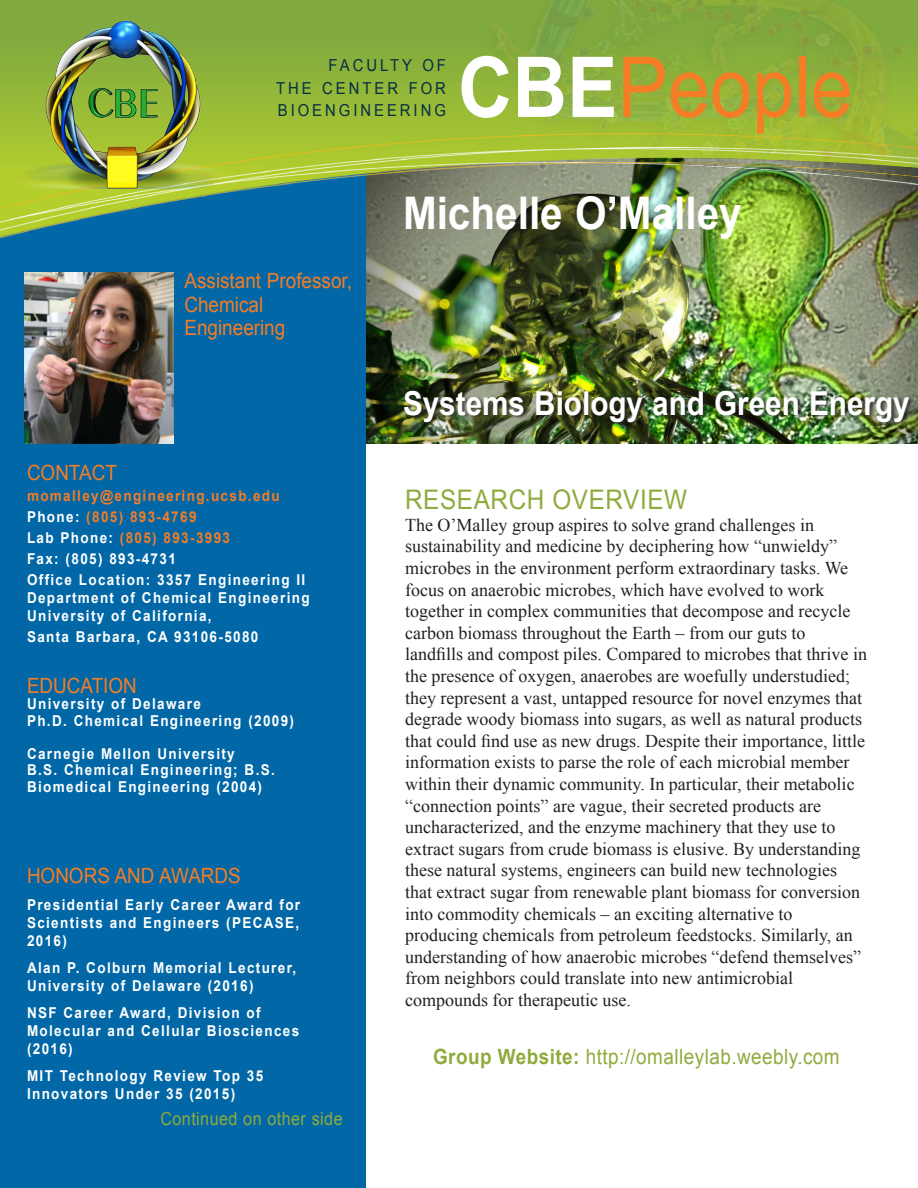
<style>
.page{position:relative;width:918px;height:1188px;background:#fff}
.page>*{position:absolute;margin:0;border:0;box-sizing:border-box;transform-origin:0 0}
.t1{font:84px "Arial";color:#f47d25;scale:.9 1}
.t2{font:700 45px "Arial";color:#fff;scale:.9 1}
.t3{font:700 33px "Arial";color:#fff;scale:.9 1}
.t4{font:27px "Arial";letter-spacing:.025em;color:#8fab3d;scale:.9 1}
.t5{font:21px "Arial";color:#f47d25;scale:.9 1}
.t6{font:21px "Arial";letter-spacing:.025em;color:#8fab3d;scale:.9 1}
.t7{font:18px/21.6px "Times New Roman";color:#231f20}
.t8{font:18px "Arial";letter-spacing:.025em;color:#8fab3d;scale:.9 1}
.t9{font:16.5px/22.5px "Arial";letter-spacing:.2em;color:#052f45;scale:.9 1}
.t10{font:700 15px/18px "Arial";letter-spacing:.1em;color:#fff;scale:.9 1}
.t11{font:700 15px "Arial";letter-spacing:.1em;color:#f47d25;scale:.9 1}
.s1{font-weight:700;color:#fff}
.s2{color:#fff}
.s3{font-weight:700}
</style>
<div class="page">
<div style="left:0;top:13px;width:366px;height:1175px;background:#0167a6"></div>
<img style="left:24px;top:284px;width:149px;height:159px">
<img style="left:366px;top:284px;width:552px;height:159px">
<img style="left:0;top:0;width:918px;height:284px">
<img style="left:15px;top:0;width:216px;height:188px">
<div style="left:404px;top:390px;width:511px;height:36px;background:#231f20;opacity:.75"></div>
<p class="t9" style="left:329px;top:54px;width:132px">FACULTY OF</p>
<p class="t9" style="left:276px;top:77px;width:190px">THE CENTER FOR<br>BIOENGINEERING</p>
<p class="t1" style="left:458px;top:32px;width:440px"><span class="s1">CBE</span>People</p>
<p class="t5" style="left:184px;top:267px;width:188px">Assistant Professor,</p>
<p class="t5" style="left:184px;top:291px;width:89px">Chemical</p>
<p class="t5" style="left:184px;top:314px;width:114px">Engineering</p>
<p class="t5" style="left:27px;top:459px;width:101px">CONTACT</p>
<p class="t11" style="left:27px;top:486px;width:282px">momalley@engineering.ucsb.edu</p>
<p class="t11" style="left:27px;top:507px;width:190px"><span class="s2">Phone:</span> (805) 893-4769</p>
<p class="t11" style="left:27px;top:528px;width:227px"><span class="s2">Lab Phone:</span> (805) 893-3993</p>
<p class="t10" style="left:27px;top:550px;width:167px">Fax: (805) 893-4731</p>
<p class="t10" style="left:27px;top:571px;width:311px">Office Location: 3357 Engineering II</p>
<p class="t10" style="left:27px;top:589px;width:316px">Department of Chemical Engineering</p>
<p class="t10" style="left:27px;top:607px;width:207px">University of California,</p>
<p class="t10" style="left:27px;top:628px;width:259px">Santa Barbara, CA 93106-5080</p>
<p class="t5" style="left:27px;top:672px;width:124px">EDUCATION</p>
<p class="t10" style="left:27px;top:695px;width:195px">University of Delaware</p>
<p class="t10" style="left:27px;top:712px;width:298px">Ph.D. Chemical Engineering (2009)</p>
<p class="t10" style="left:27px;top:745px;width:232px">Carnegie Mellon University</p>
<p class="t10" style="left:27px;top:762px;width:277px;line-height:16.5px">B.S. Chemical Engineering; B.S.<br>Biomedical Engineering (2004)</p>
<p class="t5" style="left:27px;top:862px;width:239px">HONORS AND AWARDS</p>
<p class="t10" style="left:27px;top:896px;width:305px;text-align:justify">Presidential Early Career Award for Scientists and Engineers (PECASE, 2016)</p>
<p class="t10" style="left:27px;top:959px;width:301px">Alan P. Colburn Memorial Lecturer,<br>University of Delaware (2016)</p>
<p class="t10" style="left:27px;top:1004px;width:304px">NSF Career Award, Division of<br>Molecular and Cellular Biosciences (2016)</p>
<p class="t10" style="left:27px;top:1067px;width:264px">MIT Technology Review Top 35<br>Innovators Under 35 (2015)</p>
<p class="t8" style="left:160px;top:1107px;width:204px">Continued on other side</p>
<p class="t2" style="left:403px;top:184px;width:378px">Michelle O’Malley</p>
<p class="t3" style="left:403px;top:381px;width:565px">Systems Biology and Green Energy</p>
<p class="t4" style="left:405px;top:482px;width:315px">RESEARCH OVERVIEW</p>
<p class="t7" style="left:405px;top:514px;width:463px">The O’Malley group aspires to solve grand challenges in sustainability and medicine by deciphering how “unwieldy” microbes in the environment perform extraordinary tasks. We focus on anaerobic microbes, which have evolved to work together in complex communities that decompose and recycle carbon biomass throughout the Earth – from our guts to landfills and compost piles. Compared to microbes that thrive in the presence of oxygen, anaerobes are woefully understudied; they represent a vast, untapped resource for novel enzymes that degrade woody biomass into sugars, as well as natural products that could find use as new drugs. Despite their importance, little information exists to parse the role of each microbial member within their dynamic community. In particular, their metabolic “connection points” are vague, their secreted products are uncharacterized, and the enzyme machinery that they use to extract sugars from crude biomass is elusive. By understanding these natural systems, engineers can build new technologies that extract sugar from renewable plant biomass for conversion into commodity chemicals – an exciting alternative to producing chemicals from petroleum feedstocks. Similarly, an understanding of how anaerobic microbes “defend themselves” from neighbors could translate into new antimicrobial compounds for therapeutic use.</p>
<p class="t6" style="left:433px;top:1043px;width:453px"><span class="s3">Group Website:</span> http://omalleylab.weebly.com</p>
</div>
